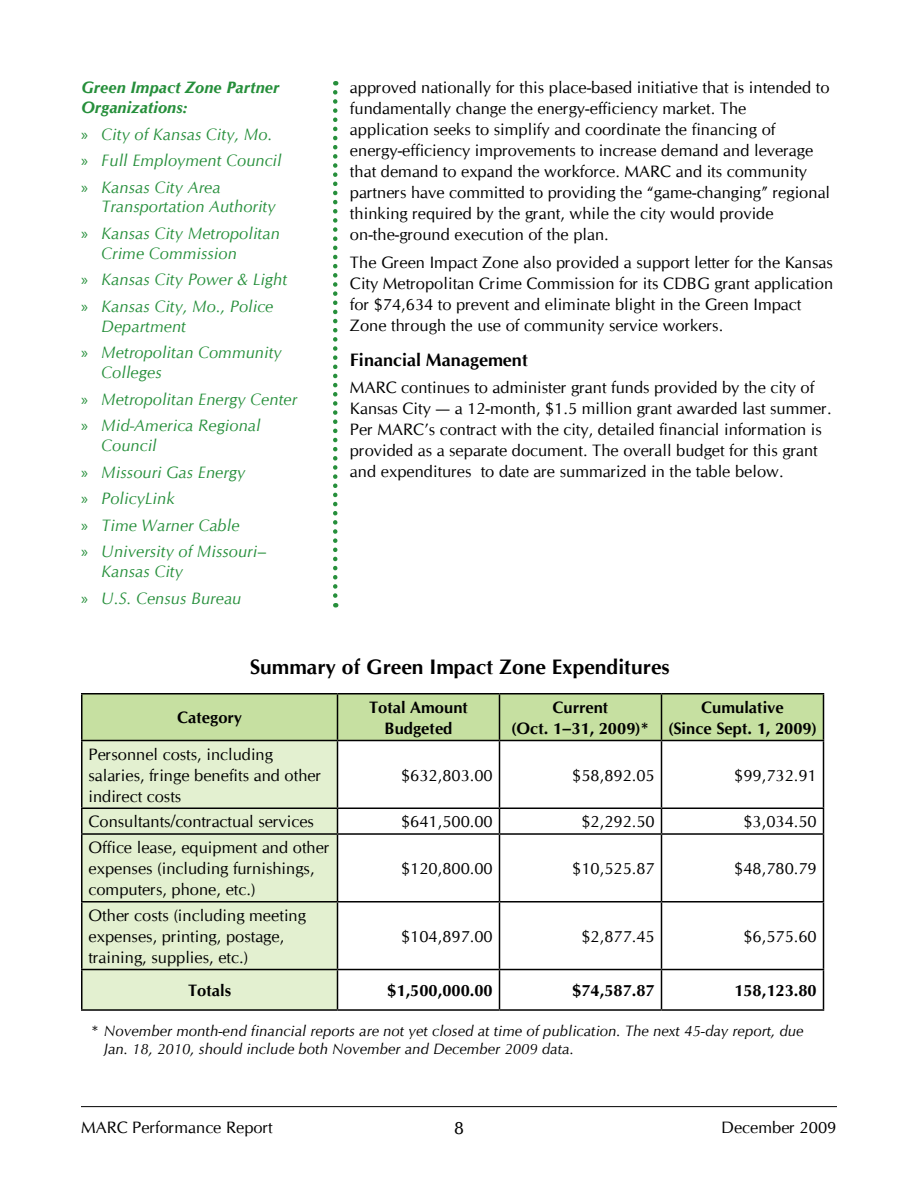
<style>
.page{position:relative;width:918px;height:1188px;background:#fff}
.page>*{position:absolute;margin:0;border:0;box-sizing:border-box;transform-origin:0 0}
.t1{font:700 21px "Cg Omega";color:#000}
.t2{font:700 18px "Cg Omega";color:#000}
.t3{font:18px "Cg Omega";color:#000}
.t4{font:16.5px/21px "Cg Omega";color:#000}
.t5{font:italic 16.5px/26.5px "Cg Omega";color:#268f3b}
.t6{font:700 16.5px/21px "Cg Omega";color:#000;text-align:center}
.t7{font:italic 700 16.5px/19.8px "Cg Omega";color:#268f3b}
.t8{font:italic 15px/18px "Cg Omega";color:#000}
.s1{font-family:"Myriad Pro";font-style:normal}
</style>
<div class="page">
<hr style="left:81px;top:1106px;width:756px;height:1px;background:#000">
<svg style="left:333px;top:92px;width:5px;height:516px"></svg>
<div style="left:82px;top:694px;width:742px;height:46px;background:#c6e0a1"></div>
<div style="left:82px;top:741px;width:255px;height:268px;background:#e3f0d0"></div>
<hr style="left:337px;top:695px;width:1px;height:45px;background:#000">
<hr style="left:499px;top:695px;width:1px;height:45px;background:#000">
<hr style="left:661px;top:695px;width:1px;height:45px;background:#000">
<hr style="left:81px;top:741px;width:1px;height:67px;background:#000">
<hr style="left:337px;top:741px;width:1px;height:67px;background:#000">
<hr style="left:499px;top:741px;width:1px;height:67px;background:#000">
<hr style="left:661px;top:741px;width:1px;height:67px;background:#000">
<hr style="left:823px;top:741px;width:1px;height:67px;background:#000">
<hr style="left:81px;top:808px;width:257px;height:1px;background:#000">
<svg style="left:81px;top:809px;width:1px;height:24px"></svg>
<hr style="left:338px;top:808px;width:162px;height:1px;background:#000">
<svg style="left:337px;top:809px;width:1px;height:24px"></svg>
<hr style="left:500px;top:808px;width:162px;height:1px;background:#000">
<svg style="left:499px;top:809px;width:1px;height:24px"></svg>
<hr style="left:662px;top:808px;width:162px;height:1px;background:#000">
<svg style="left:661px;top:809px;width:1px;height:24px"></svg>
<svg style="left:823px;top:809px;width:1px;height:24px"></svg>
<hr style="left:81px;top:833px;width:257px;height:2px;background:#000">
<hr style="left:81px;top:835px;width:1px;height:66px;background:#000">
<hr style="left:338px;top:833px;width:162px;height:2px;background:#000">
<hr style="left:337px;top:835px;width:1px;height:66px;background:#000">
<hr style="left:500px;top:833px;width:162px;height:2px;background:#000">
<hr style="left:499px;top:835px;width:1px;height:66px;background:#000">
<hr style="left:662px;top:833px;width:162px;height:2px;background:#000">
<hr style="left:661px;top:835px;width:1px;height:66px;background:#000">
<hr style="left:823px;top:835px;width:1px;height:66px;background:#000">
<hr style="left:81px;top:901px;width:257px;height:2px;background:#000">
<hr style="left:81px;top:903px;width:1px;height:66px;background:#000">
<hr style="left:338px;top:901px;width:162px;height:2px;background:#000">
<hr style="left:337px;top:903px;width:1px;height:66px;background:#000">
<hr style="left:500px;top:901px;width:162px;height:2px;background:#000">
<hr style="left:499px;top:903px;width:1px;height:66px;background:#000">
<hr style="left:662px;top:901px;width:162px;height:2px;background:#000">
<hr style="left:661px;top:903px;width:1px;height:66px;background:#000">
<hr style="left:823px;top:903px;width:1px;height:66px;background:#000">
<hr style="left:81px;top:969px;width:257px;height:1px;background:#000">
<hr style="left:81px;top:970px;width:1px;height:39px;background:#000">
<hr style="left:338px;top:969px;width:162px;height:1px;background:#000">
<hr style="left:337px;top:970px;width:1px;height:39px;background:#000">
<hr style="left:500px;top:969px;width:162px;height:1px;background:#000">
<hr style="left:499px;top:970px;width:1px;height:39px;background:#000">
<hr style="left:662px;top:969px;width:162px;height:1px;background:#000">
<hr style="left:661px;top:970px;width:1px;height:39px;background:#000">
<hr style="left:823px;top:970px;width:1px;height:39px;background:#000">
<hr style="left:81px;top:1009px;width:257px;height:2px;background:#000">
<hr style="left:338px;top:1009px;width:162px;height:2px;background:#000">
<hr style="left:500px;top:1009px;width:162px;height:2px;background:#000">
<hr style="left:662px;top:1009px;width:162px;height:2px;background:#000">
<hr style="left:81px;top:693px;width:257px;height:1px;background:#000">
<hr style="left:81px;top:695px;width:1px;height:45px;background:#000">
<hr style="left:338px;top:693px;width:162px;height:1px;background:#000">
<hr style="left:500px;top:693px;width:162px;height:1px;background:#000">
<hr style="left:662px;top:693px;width:162px;height:1px;background:#000">
<hr style="left:823px;top:695px;width:1px;height:45px;background:#000">
<hr style="left:81px;top:740px;width:257px;height:1px;background:#000">
<hr style="left:338px;top:740px;width:162px;height:1px;background:#000">
<hr style="left:500px;top:740px;width:162px;height:1px;background:#000">
<hr style="left:662px;top:740px;width:162px;height:1px;background:#000">
<p class="t7" style="left:81px;top:78px;width:200px">Green Impact Zone Partner<br>Organizations:</p>
<p class="t5" style="left:81px;top:121px;width:202px"><span class="s1">»</span> City of Kansas City, Mo. <span class="s1">»</span> Full Employment Council <span class="s1">»</span> Kansas City Area</p>
<p class="t5" style="left:81px;top:194px;width:200px;text-align:right">Transportation Authority<br><span class="s1">»</span> Kansas City Metropolitan</p>
<p class="t5" style="left:81px;top:240px;width:208px;text-indent:20px">Crime Commission<br><span class="s1">»</span> Kansas City Power &amp; Light <span class="s1">»</span> Kansas City, Mo., Police</p>
<p class="t5" style="left:81px;top:313px;width:202px;text-indent:20px">Department<br><span class="s1">»</span> Metropolitan Community</p>
<p class="t5" style="left:81px;top:359px;width:218px;text-indent:20px">Colleges<br><span class="s1">»</span> Metropolitan Energy Center <span class="s1">»</span> Mid-America Regional</p>
<p class="t5" style="left:81px;top:432px;width:187px;text-indent:20px">Council<br><span class="s1">»</span> Missouri Gas Energy<br><span class="s1">»</span> PolicyLink<br><span class="s1">»</span> Time Warner Cable<br><span class="s1">»</span> University of Missouri–</p>
<p class="t5" style="left:81px;top:558px;width:162px;text-indent:20px">Kansas City<br><span class="s1">»</span> U.S. Census Bureau</p>
<p class="t4" style="left:350px;top:77px;width:482px">approved nationally for this place-based initiative that is intended to fundamentally change the energy-efficiency market. The<br>application seeks to simplify and coordinate the financing of energy-efficiency improvements to increase demand and leverage that demand to expand the workforce. MARC and its community partners have committed to providing the “game-changing” regional thinking required by the grant, while the city would provide on-the-ground execution of the plan.</p>
<p class="t4" style="left:350px;top:252px;width:485px">The Green Impact Zone also provided a support letter for the Kansas City Metropolitan Crime Commission for its CDBG grant application for $74,634 to prevent and eliminate blight in the Green Impact Zone through the use of community service workers.</p>
<p class="t2" style="left:350px;top:349px;width:180px">Financial Management</p>
<p class="t4" style="left:350px;top:377px;width:483px">MARC continues to administer grant funds provided by the city of Kansas City — a 12-month, $1.5 million grant awarded last summer.<br>Per MARC’s contract with the city, detailed financial information is provided as a separate document. The overall budget for this grant and expenditures to date are summarized in the table below.</p>
<p class="t1" style="left:250px;top:655px;width:421px">Summary of Green Impact Zone Expenditures</p>
<p class="t6" style="left:177px;top:707px;width:67px">Category</p>
<p class="t6" style="left:369px;top:697px;width:100px">Total Amount<br>Budgeted</p>
<p class="t6" style="left:512px;top:697px;width:139px">Current<br>(Oct. 1–31, 2009)*</p>
<p class="t6" style="left:669px;top:697px;width:149px">Cumulative<br>(Since Sept. 1, 2009)</p>
<p class="t4" style="left:89px;top:744px;width:234px">Personnel costs, including salaries, fringe benefits and other indirect costs</p>
<p class="t4" style="left:401px;top:765px;width:93px">$632,803.00</p>
<p class="t4" style="left:572px;top:765px;width:84px">$58,892.05</p>
<p class="t4" style="left:734px;top:765px;width:84px">$99,732.91</p>
<p class="t4" style="left:89px;top:811px;width:227px">Consultants/contractual services</p>
<p class="t4" style="left:401px;top:811px;width:93px">$641,500.00</p>
<p class="t4" style="left:581px;top:811px;width:75px">$2,292.50</p>
<p class="t4" style="left:743px;top:811px;width:75px">$3,034.50</p>
<p class="t4" style="left:89px;top:837px;width:243px">Office lease, equipment and other expenses (including furnishings, computers, phone, etc.)</p>
<p class="t4" style="left:401px;top:858px;width:93px">$120,800.00</p>
<p class="t4" style="left:572px;top:858px;width:84px">$10,525.87</p>
<p class="t4" style="left:734px;top:858px;width:84px">$48,780.79</p>
<p class="t4" style="left:89px;top:905px;width:219px">Other costs (including meeting expenses, printing, postage, training, supplies, etc.)</p>
<p class="t4" style="left:401px;top:926px;width:93px">$104,897.00</p>
<p class="t4" style="left:581px;top:926px;width:75px">$2,877.45</p>
<p class="t4" style="left:743px;top:926px;width:75px">$6,575.60</p>
<p class="t6" style="left:188px;top:980px;width:45px">Totals</p>
<p class="t6" style="left:387px;top:980px;width:107px">$1,500,000.00</p>
<p class="t6" style="left:572px;top:980px;width:84px">$74,587.87</p>
<p class="t6" style="left:734px;top:980px;width:84px">158,123.80</p>
<p class="t8" style="left:104px;top:1022px;width:701px;text-indent:-14px">* November month-end financial reports are not yet closed at time of publication. The next 45-day report, due<br>Jan. 18, 2010, should include both November and December 2009 data.</p>
<p class="t4" style="left:81px;top:1117px;width:193px">MARC Performance Report</p>
<p class="t3" style="left:454px;top:1118px;width:12px">8</p>
<p class="t4" style="left:721px;top:1117px;width:117px">December 2009</p>
</div>
